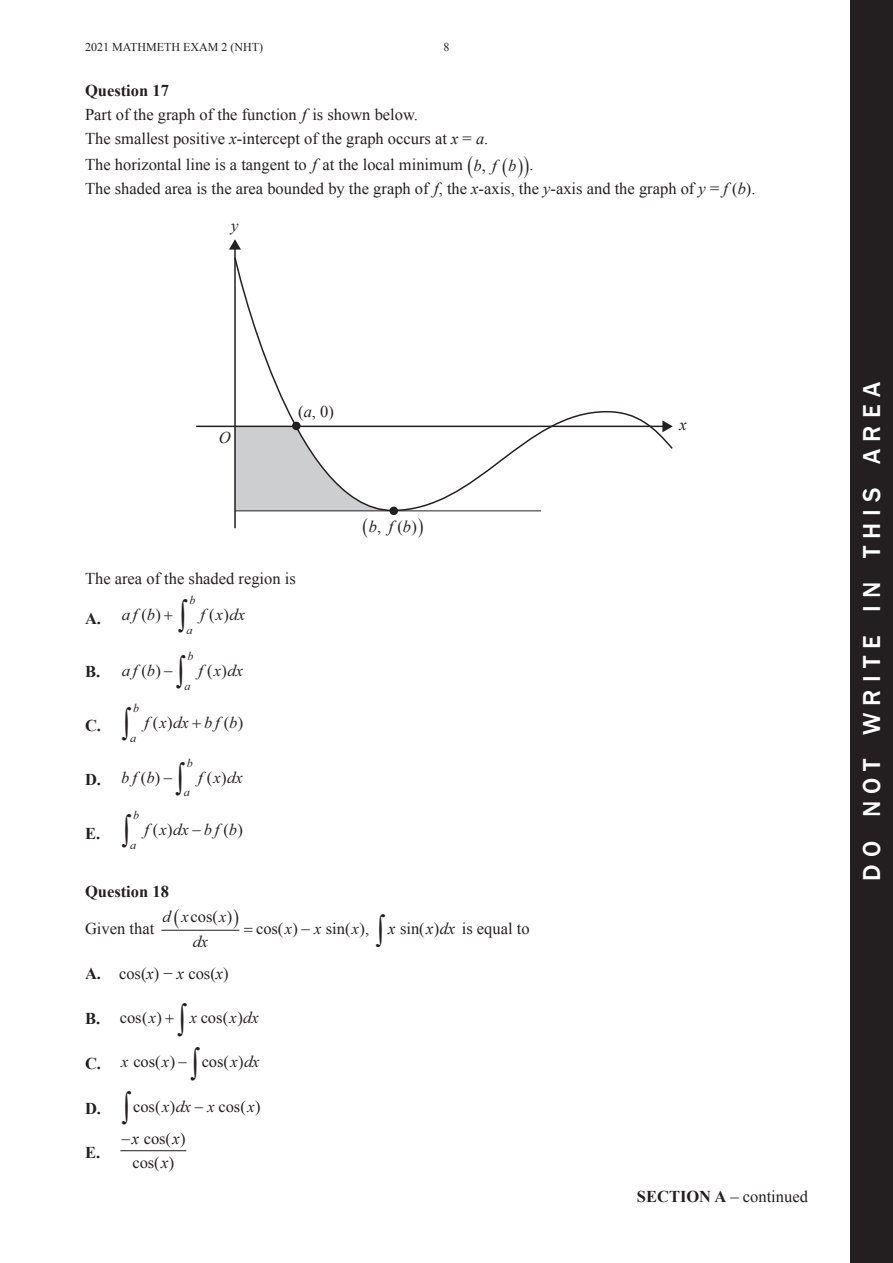
<style>
.page{position:relative;width:893px;height:1263px;background:#fff}
.page>*{position:absolute;margin:0;border:0;box-sizing:border-box;transform-origin:0 0}
.t1{font:500 25.2px "Franklin Gothic";letter-spacing:.285em;color:#fff}
.t2{font:16.5px/24px "Times New Roman";color:#231f20}
.t3{font:italic 16.5px "Times New Roman";letter-spacing:.17em;color:#231f20}
.t4{font:700 16.5px "Times New Roman";color:#231f20}
.t5{font:12px "Times New Roman";color:#231f20}
.t6{font:italic 12px "Times New Roman";color:#231f20}
.s1{font-weight:700}
.s2{font-style:italic}
.s3{font-weight:700;font-style:normal}
.s4{font-style:normal}
</style>
<div class="page">
<div style="left:850px;top:0;width:43px;height:1263px;background:#231f20"></div>
<hr style="left:234px;top:248px;width:2px;height:280px;background:#231f20">
<svg style="left:229px;top:239px;width:12px;height:11px"></svg>
<hr style="left:196px;top:426px;width:468px;height:1px;background:#231f20">
<svg style="left:233px;top:256px;width:440px;height:256px"></svg>
<hr style="left:235px;top:511px;width:306px;height:1px;background:#231f20">
<div style="left:292px;top:422px;width:9px;height:8px;background:#231f20;border-radius:50%"></div>
<div style="left:389px;top:507px;width:9px;height:8px;background:#231f20;border-radius:50%"></div>
<hr style="left:161px;top:930px;width:78px;height:1px;background:#231f20">
<hr style="left:120px;top:1150px;width:66px;height:1px;background:#231f20">
<p class="t5" style="left:85px;top:39px;width:179px">2021 MATHMETH EXAM 2 (NHT)</p>
<p class="t5" style="left:443px;top:39px;width:7px">8</p>
<p class="t2" style="left:85px;top:78px;width:405px"><span class="s1">Question 17<br></span>Part of the graph of the function <span class="s2">f</span> is shown below.<br>The smallest positive <span class="s2">x</span>-intercept of the graph occurs at <span class="s2">x</span> = <span class="s2">a</span>.</p>
<p class="t2" style="left:85px;top:153px;width:413px">The horizontal line is a tangent to <span class="s2">f</span> at the local minimum <span class="s2">b f</span></p>
<p class="t2" style="left:85px;top:154px;width:672px;line-height:23.1px;text-indent:423px"><span class="s2">b</span> .<br>The shaded area is the area bounded by the graph of <span class="s2">f</span>, the <span class="s2">x</span>-axis, the <span class="s2">y</span>-axis and the graph of <span class="s2">y</span> = <span class="s2">f</span> (<span class="s2">b</span>).</p>
<p class="t2" style="left:482px;top:154px;width:6px">,</p>
<p class="t3" style="left:231px;top:214px;width:9px">y</p>
<p class="t3" style="left:219px;top:426px;width:13px">O</p>
<p class="t2" style="left:298px;top:400px;width:37px">(<span class="s2">a</span>, 0)</p>
<p class="t2" style="left:85px;top:560px;width:212px;line-height:36px">The area of the shaded region is<br><span class="s1">A.</span> <span class="s2">af b</span></p>
<p class="t6" style="left:189px;top:592px;width:7px">b</p>
<p class="t3" style="left:201px;top:603px;width:46px">f xdx</p>
<p class="t2" style="left:141px;top:602px;width:21px">( )</p>
<p class="t2" style="left:209px;top:602px;width:21px">( )</p>
<p class="t6" style="left:186px;top:622px;width:7px">a</p>
<p class="t6" style="left:187px;top:648px;width:7px">b</p>
<p class="t3" style="left:85px;top:659px;width:72px"><span class="s3">B.</span> af b</p>
<p class="t3" style="left:199px;top:659px;width:46px">f xdx</p>
<p class="t6" style="left:184px;top:677px;width:7px">a</p>
<p class="t2" style="left:141px;top:658px;width:33px">( )−</p>
<p class="t2" style="left:207px;top:658px;width:21px">( )</p>
<p class="t6" style="left:133px;top:700px;width:7px">b</p>
<p class="t4" style="left:85px;top:714px;width:18px">C.</p>
<p class="t3" style="left:144px;top:711px;width:95px">fxdx bfb</p>
<p class="t6" style="left:130px;top:729px;width:7px">a</p>
<p class="t2" style="left:153px;top:710px;width:21px">( )</p>
<p class="t2" style="left:224px;top:710px;width:21px">( )</p>
<p class="t3" style="left:85px;top:766px;width:71px"><span class="s3">D.</span> bf b</p>
<p class="t3" style="left:198px;top:766px;width:46px">f xdx</p>
<p class="t6" style="left:184px;top:784px;width:7px">a</p>
<p class="t6" style="left:187px;top:754px;width:8px">b</p>
<p class="t2" style="left:141px;top:765px;width:33px">( )−</p>
<p class="t2" style="left:207px;top:765px;width:21px">( )</p>
<p class="t6" style="left:133px;top:806px;width:7px">b</p>
<p class="t4" style="left:85px;top:822px;width:17px">E.</p>
<p class="t3" style="left:144px;top:818px;width:94px">fxdx bfb</p>
<p class="t6" style="left:130px;top:836px;width:7px">a</p>
<p class="t2" style="left:153px;top:817px;width:50px">() −</p>
<p class="t2" style="left:223px;top:817px;width:21px">( )</p>
<p class="t3" style="left:369px;top:515px;width:50px">b<span class="s4">,</span> f <span class="s4">(</span>b<span class="s4">)</span></p>
<p class="t4" style="left:85px;top:880px;width:85px">Question 18</p>
<p class="t2" style="left:85px;top:916px;width:71px">Given that</p>
<p class="t2" style="left:162px;top:905px;width:71px"><span class="s2">d x</span> cos( )</p>
<p class="t3" style="left:219px;top:905px;width:9px">x</p>
<p class="t3" style="left:193px;top:930px;width:17px">dx</p>
<p class="t2" style="left:256px;top:916px;width:275px">cos( ) − <span class="s2">x</span> sin( ), <span class="s2">x</span> sin(<span class="s2">x</span>)<span class="s2">dx</span> is equal to</p>
<p class="t3" style="left:285px;top:917px;width:9px">x</p>
<p class="t3" style="left:352px;top:917px;width:9px">x</p>
<p class="t2" style="left:85px;top:961px;width:145px"><span class="s1">A.</span> cos(<span class="s2">x</span>) − <span class="s2">x</span> cos(<span class="s2">x</span>)</p>
<p class="t2" style="left:85px;top:1005px;width:78px"><span class="s1">B.</span> cos( )<span class="s2">x</span></p>
<p class="t2" style="left:201px;top:1005px;width:9px">c</p>
<p class="t3" style="left:190px;top:1006px;width:71px">x <span class="s4">os( )</span>x dx</p>
<p class="t3" style="left:162px;top:1050px;width:9px">x</p>
<p class="t2" style="left:202px;top:1049px;width:59px">cos( )<span class="s2">x dx</span></p>
<p class="t2" style="left:85px;top:1094px;width:177px"><span class="s1">D.</span> cos( )<span class="s2">x dx x</span> cos( )<span class="s2">x</span></p>
<p class="t4" style="left:85px;top:1141px;width:17px">E.</p>
<p class="t2" style="left:85px;top:1049px;width:104px"><span class="s1">C.</span> <span class="s2">x</span> cos( ) −</p>
<p class="t2" style="left:121px;top:1126px;width:66px">−<span class="s2">x</span> cos( )</p>
<p class="t3" style="left:172px;top:1127px;width:9px">x</p>
<p class="t2" style="left:132px;top:1150px;width:43px">cos( )</p>
<p class="t3" style="left:161px;top:1151px;width:9px">x</p>
<p class="t3" style="left:679px;top:413px;width:9px">x</p>
<h1 class="t1" style="left:856px;top:881px;width:500px;rotate:-90deg">do not write in this area</h1>
<p class="t2" style="left:637px;top:1184px;width:172px"><span class="s1">SECTION A</span> – continued</p>
</div>
